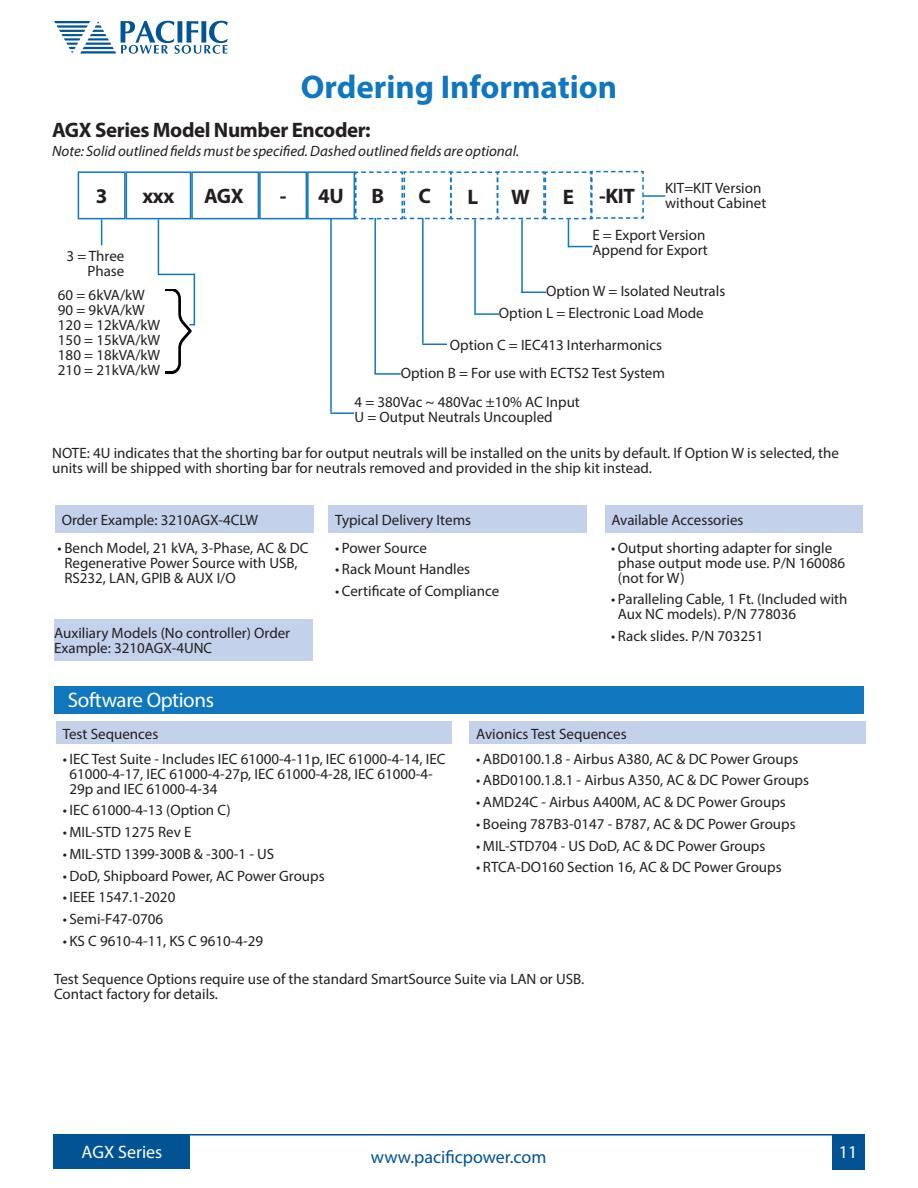
<style>
.page{position:relative;width:918px;height:1188px;background:#fff}
.page>*{position:absolute;margin:0;border:0;box-sizing:border-box;transform-origin:0 0}
.Header_Level_2{font:700 33px "Myriad Pro";color:#1077be}
.SubHead_1{font:700 21px "Myriad Pro";letter-spacing:-.02em;color:#231f20}
.Model_Encoder{font:700 21px "Myriad Pro";letter-spacing:-.02em;color:#231f20}
.Subhead_2{font:21px "Myriad Pro";letter-spacing:-.02em;color:#fff}
.Standard_level_1{font:18px "Myriad Pro";color:#015393}
.t1{font:18px "Myriad Pro";color:#fff}
.Model_Ordering_info_2{font:15px/15px "Myriad Pro";color:#231f20}
.Model_Ordering_Title_1{font:15px "Myriad Pro";color:#231f20}
.Notes_level_1{font:15px "Myriad Pro";color:#231f20}
.Notes_level_1-2{font:italic 15px "Myriad Pro";color:#231f20}
.Model_ordering_bullets_1{font:15px/15px "Myriad Pro";color:#231f20}
.Models_Ordering_Info_1{font:15px/15px "Myriad Pro";color:#231f20;text-align:right}
</style>
<div class="page">
<div style="left:54px;top:1134px;width:136px;height:34px;background:#015393"></div>
<hr style="left:188px;top:1134px;width:645px;height:2px;background:#015393">
<div style="left:832px;top:1134px;width:32px;height:35px;background:#015393"></div>
<div style="left:605px;top:505px;width:258px;height:28px;background:#c3d1ea"></div>
<div style="left:328px;top:505px;width:259px;height:28px;background:#c3d1ea"></div>
<div style="left:55px;top:505px;width:258px;height:28px;background:#c3d1ea"></div>
<div style="left:54px;top:686px;width:810px;height:28px;background:#1077be"></div>
<div style="left:56px;top:721px;width:395px;height:23px;background:#c3d1ea"></div>
<div style="left:469px;top:721px;width:397px;height:23px;background:#c3d1ea"></div>
<svg style="left:54px;top:21px;width:174px;height:33px"></svg>
<div style="left:78px;top:171px;width:48px;height:48px;border:2px solid #1077be"></div>
<div style="left:126px;top:171px;width:65px;height:48px;border:2px solid #1077be"></div>
<div style="left:191px;top:171px;width:68px;height:48px;border:2px solid #1077be"></div>
<div style="left:259px;top:171px;width:48px;height:48px;border:2px solid #1077be"></div>
<div style="left:307px;top:171px;width:48px;height:48px;border:2px solid #1077be"></div>
<svg style="left:101px;top:219px;width:1px;height:26px"></svg>
<hr style="left:158px;top:219px;width:1px;height:56px;background:#1077be">
<svg style="left:523px;top:292px;width:23px;height:1px"></svg>
<hr style="left:475px;top:313px;width:24px;height:2px;background:#1077be">
<svg style="left:422px;top:344px;width:25px;height:1px"></svg>
<hr style="left:375px;top:373px;width:26px;height:2px;background:#1077be">
<hr style="left:330px;top:412px;width:24px;height:2px;background:#1077be">
<hr style="left:521px;top:220px;width:2px;height:73px;background:#1077be">
<hr style="left:474px;top:220px;width:2px;height:95px;background:#1077be">
<hr style="left:422px;top:218px;width:2px;height:126px;background:#1077be">
<hr style="left:374px;top:218px;width:2px;height:156px;background:#1077be">
<hr style="left:330px;top:218px;width:2px;height:194px;background:#1077be">
<hr style="left:644px;top:195px;width:21px;height:2px;background:#1077be">
<hr style="left:158px;top:274px;width:36px;height:1px;background:#1077be">
<hr style="left:194px;top:274px;width:1px;height:51px;background:#1077be">
<svg style="left:166px;top:289px;width:28px;height:85px"></svg>
<div style="left:54px;top:620px;width:259px;height:41px;background:#c3d1ea"></div>
<svg style="left:354px;top:170px;width:291px;height:77px"></svg>
<p class="Header_Level_2" style="left:301px;top:66px;width:318px">Ordering Information</p>
<p class="SubHead_1" style="left:52px;top:117px;width:320px">AGX Series Model Number Encoder:</p>
<p class="Notes_level_1-2" style="left:52px;top:141px;width:469px">Note: Solid outlined fields must be specified. Dashed outlined fields are optional.</p>
<p class="Model_Encoder" style="left:96px;top:183px;width:13px">3</p>
<p class="Model_Encoder" style="left:143px;top:183px;width:33px">xxx</p>
<p class="Model_Encoder" style="left:204px;top:183px;width:41px">AGX</p>
<p class="Model_Encoder" style="left:280px;top:183px;width:8px">-</p>
<p class="Model_Encoder" style="left:318px;top:183px;width:27px">4U</p>
<p class="Model_Encoder" style="left:372px;top:183px;width:14px">B</p>
<p class="Model_Encoder" style="left:418px;top:183px;width:14px">C</p>
<p class="Model_Encoder" style="left:467px;top:183px;width:12px">L</p>
<p class="Model_Encoder" style="left:511px;top:183px;width:20px">W</p>
<p class="Model_Encoder" style="left:563px;top:183px;width:13px">E</p>
<p class="Model_Encoder" style="left:599px;top:182px;width:37px">-KIT</p>
<p class="Model_Ordering_info_2" style="left:665px;top:181px;width:103px">KIT=KIT Version without Cabinet</p>
<p class="Models_Ordering_Info_1" style="left:67px;top:248px;width:59px">3 = Three<br>Phase</p>
<p class="Model_Ordering_info_2" style="left:58px;top:288px;width:88px">60 = 6kVA/kW</p>
<p class="Model_Ordering_info_2" style="left:58px;top:303px;width:88px">90 = 9kVA/kW</p>
<p class="Model_Ordering_info_2" style="left:58px;top:318px;width:104px">120 = 12kVA/kW</p>
<p class="Model_Ordering_info_2" style="left:58px;top:333px;width:104px">150 = 15kVA/kW</p>
<p class="Model_Ordering_info_2" style="left:58px;top:348px;width:104px">180 = 18kVA/kW</p>
<p class="Model_Ordering_info_2" style="left:58px;top:363px;width:104px">210 = 21kVA/kW</p>
<p class="Model_Ordering_info_2" style="left:592px;top:227px;width:114px">E = Export Version</p>
<p class="Model_Ordering_info_2" style="left:592px;top:242px;width:117px">Append for Export</p>
<p class="Model_Ordering_info_2" style="left:546px;top:283px;width:181px">Option W = Isolated Neutrals</p>
<p class="Model_Ordering_info_2" style="left:499px;top:305px;width:206px">Option L = Electronic Load Mode</p>
<p class="Model_Ordering_info_2" style="left:450px;top:338px;width:214px">Option C = IEC413 Interharmonics</p>
<p class="Model_Ordering_info_2" style="left:401px;top:365px;width:266px">Option B = For use with ECTS2 Test System</p>
<p class="Model_Ordering_info_2" style="left:355px;top:394px;width:227px">4 = 380Vac ~ 480Vac ±10% AC Input</p>
<p class="Model_Ordering_info_2" style="left:355px;top:409px;width:200px">U = Output Neutrals Uncoupled</p>
<p class="Model_Ordering_info_2" style="left:52px;top:445px;width:788px">NOTE: 4U indicates that the shorting bar for output neutrals will be installed on the units by default. If Option W is selected, the units will be shipped with shorting bar for neutrals removed and provided in the ship kit instead.</p>
<p class="Model_Ordering_Title_1" style="left:62px;top:510px;width:198px">Order Example: 3210AGX-4CLW</p>
<p class="Model_Ordering_Title_1" style="left:335px;top:510px;width:138px">Typical Delivery Items</p>
<p class="Model_Ordering_Title_1" style="left:611px;top:510px;width:134px">Available Accessories</p>
<p class="Model_Ordering_info_2" style="left:64px;top:540px;width:245px;text-indent:-7px">• Bench Model, 21 kVA, 3-Phase, AC &amp; DC<br>Regenerative Power Source with USB,<br>RS232, LAN, GPIB &amp; AUX I/O</p>
<p class="Model_Ordering_info_2" style="left:335px;top:540px;width:93px">• Power Source</p>
<p class="Model_Ordering_info_2" style="left:335px;top:562px;width:137px">• Rack Mount Handles</p>
<p class="Model_Ordering_info_2" style="left:335px;top:583px;width:166px">• Certificate of Compliance</p>
<p class="Model_ordering_bullets_1" style="left:54px;top:626px;width:238px">Auxiliary Models (No controller) Order<br>Example: 3210AGX-4UNC</p>
<p class="Subhead_2" style="left:68px;top:688px;width:148px">Software Options</p>
<p class="Model_Ordering_info_2" style="left:618px;top:540px;width:229px;text-indent:-7px">• Output shorting adapter for single phase output mode use. P/N 160086 (not for W)</p>
<p class="Model_Ordering_info_2" style="left:618px;top:592px;width:231px;text-indent:-7px">• Paralleling Cable, 1 Ft. (Included with<br>Aux NC models). P/N 778036</p>
<p class="Model_Ordering_info_2" style="left:611px;top:628px;width:154px">• Rack slides. P/N 703251</p>
<p class="Model_Ordering_Title_1" style="left:63px;top:724px;width:97px">Test Sequences</p>
<p class="Model_Ordering_Title_1" style="left:476px;top:724px;width:152px">Avionics Test Sequences</p>
<p class="Model_Ordering_info_2" style="left:69px;top:751px;width:378px;text-indent:-7px">• IEC Test Suite - Includes IEC 61000-4-11p, IEC 61000-4-14, IEC<br>61000-4-17, IEC 61000-4-27p, IEC 61000-4-28, IEC 61000-4-<br>29p and IEC 61000-4-34</p>
<p class="Model_Ordering_info_2" style="left:63px;top:803px;width:169px">• IEC 61000-4-13 (Option C)</p>
<p class="Model_Ordering_info_2" style="left:63px;top:824px;width:130px">• MIL-STD 1275 Rev E</p>
<p class="Model_Ordering_info_2" style="left:63px;top:846px;width:213px">• MIL-STD 1399-300B &amp; -300-1 - US</p>
<p class="Model_Ordering_info_2" style="left:63px;top:868px;width:263px">• DoD, Shipboard Power, AC Power Groups</p>
<p class="Model_Ordering_info_2" style="left:63px;top:890px;width:114px">• IEEE 1547.1-2020</p>
<p class="Model_Ordering_info_2" style="left:63px;top:911px;width:102px">• Semi-F47-0706</p>
<p class="Model_Ordering_info_2" style="left:63px;top:933px;width:202px">• KS C 9610-4-11, KS C 9610-4-29</p>
<p class="Model_Ordering_info_2" style="left:476px;top:751px;width:324px">• ABD0100.1.8 - Airbus A380, AC &amp; DC Power Groups</p>
<p class="Model_Ordering_info_2" style="left:476px;top:773px;width:334px">• ABD0100.1.8.1 - Airbus A350, AC &amp; DC Power Groups</p>
<p class="Model_Ordering_info_2" style="left:476px;top:794px;width:311px">• AMD24C - Airbus A400M, AC &amp; DC Power Groups</p>
<p class="Model_Ordering_info_2" style="left:476px;top:816px;width:321px">• Boeing 787B3-0147 - B787, AC &amp; DC Power Groups</p>
<p class="Model_Ordering_info_2" style="left:476px;top:838px;width:291px">• MIL-STD704 - US DoD, AC &amp; DC Power Groups</p>
<p class="Model_Ordering_info_2" style="left:476px;top:860px;width:307px">• RTCA-DO160 Section 16, AC &amp; DC Power Groups</p>
<p class="Notes_level_1" style="left:54px;top:970px;width:532px">Test Sequence Options require use of the standard SmartSource Suite via LAN or USB.</p>
<p class="Notes_level_1" style="left:54px;top:985px;width:166px">Contact factory for details.</p>
<p class="t1" style="left:82px;top:1141px;width:82px">AGX Series</p>
<p class="Standard_level_1" style="left:371px;top:1146px;width:177px">www.pacificpower.com</p>
<p class="t1" style="left:839px;top:1141px;width:20px">11</p>
</div>
